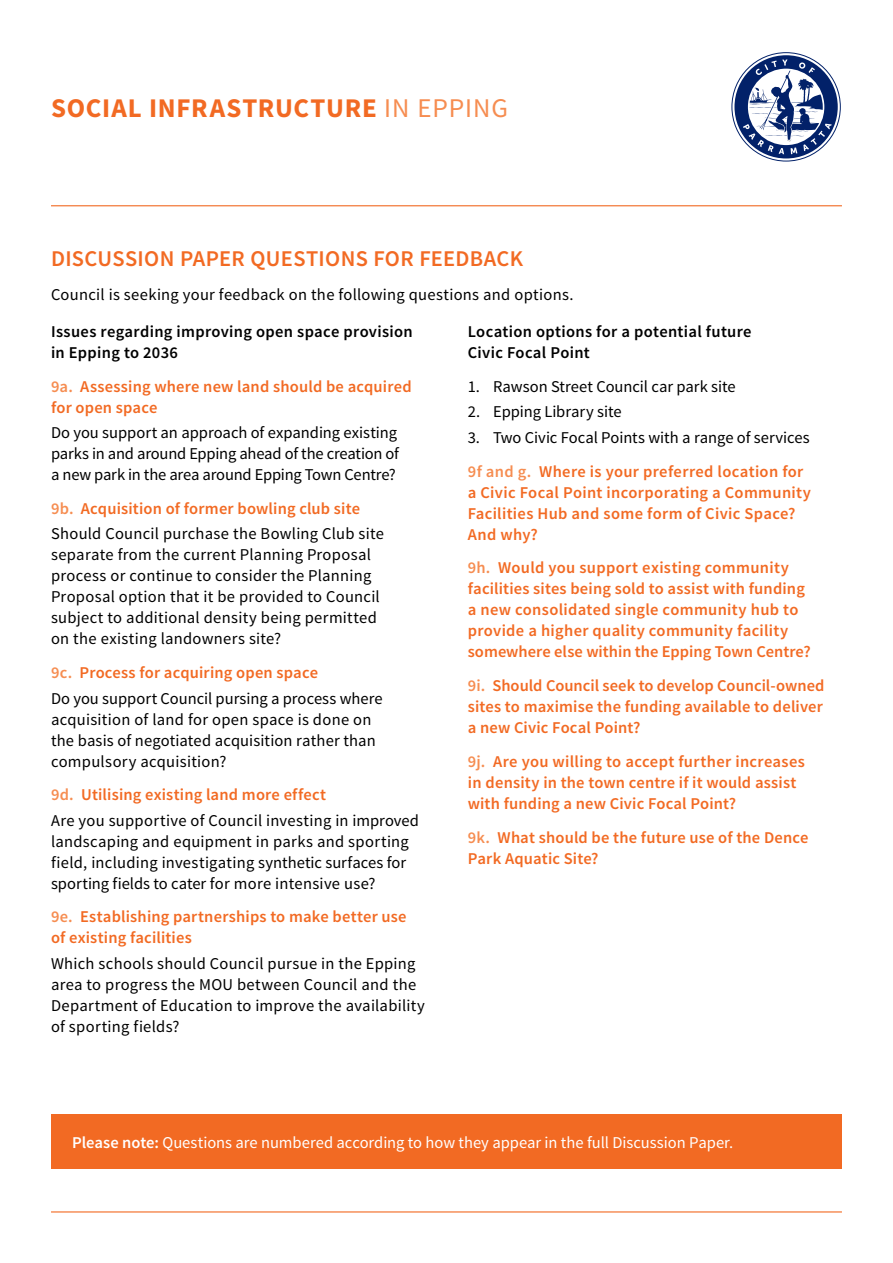
<style>
.page{position:relative;width:893px;height:1263px;background:#fff}
.page>*{position:absolute;margin:0;border:0;box-sizing:border-box;transform-origin:0 0}
.t1{font:700 27px "Source Sans Pro";letter-spacing:.03em;color:#f26a23}
.t2{font:600 22.5px "Source Sans Pro";letter-spacing:.015em;color:#f26a23}
.t3{font:16.5px/21px "Source Sans Pro";letter-spacing:.015em;color:#000}
.t4{font:600 16.5px/21px "Source Sans Pro";letter-spacing:.015em;color:#f26a23}
.t5{font:16.5px/33.8px "Source Sans Pro";letter-spacing:-.005em;color:#000}
.t6{font:16.5px/21px "Source Sans Pro";letter-spacing:-.01em;color:#000}
.t7{font:600 16.5px/21px "Source Sans Pro";letter-spacing:.02em;color:#000}
.t8{font:16.5px "Source Sans Pro";color:#fff}
.s1{font-weight:400;color:#f68d51}
.s2{color:#f68d51}
.s3{font-weight:600;color:#f68d51}
.s4{font-weight:600;color:#f26a23}
.s5{font-weight:600}
</style>
<div class="page">
<svg style="left:734px;top:55px;width:104px;height:103px"></svg>
<hr style="left:51px;top:205px;width:791px;height:1px;background:#f26a23">
<hr style="left:51px;top:1211px;width:791px;height:1px;background:#f26a23">
<div style="left:51px;top:1114px;width:791px;height:55px;background:#f26a23"></div>
<h1 class="t1" style="left:51px;top:91px;width:458px">SOCIAL INFRASTRUCTURE <span class="s1">IN EPPING</span></h1>
<h2 class="t2" style="left:51px;top:244px;width:474px">DISCUSSION PAPER QUESTIONS FOR FEEDBACK</h2>
<p class="t3" style="left:51px;top:284px;width:524px">Council is seeking your feedback on the following questions and options.</p>
<p class="t7" style="left:51px;top:322px;width:363px">Issues regarding improving open space provision in Epping to 2036</p>
<p class="t4" style="left:51px;top:377px;width:362px"><span class="s2">9a.</span> Assessing where new land should be acquired for open space</p>
<p class="t6" style="left:51px;top:423px;width:350px">Do you support an approach of expanding existing parks in and around Epping ahead of the creation of a new park in the area around Epping Town Centre?</p>
<p class="t3" style="left:51px;top:496px;width:334px;line-height:25.2px"><span class="s3">9b.</span> <span class="s4">Acquisition of former bowling club site<br></span>Should Council purchase the Bowling Club site</p>
<p class="t3" style="left:51px;top:545px;width:330px">separate from the current Planning Proposal process or continue to consider the Planning Proposal option that it be provided to Council subject to additional density being permitted on the existing landowners site?</p>
<p class="t3" style="left:51px;top:660px;width:333px;line-height:25.2px"><span class="s3">9c.</span> <span class="s4">Process for acquiring open space<br></span>Do you support Council pursing a process where</p>
<p class="t3" style="left:51px;top:709px;width:326px">acquisition of land for open space is done on the basis of negotiated acquisition rather than compulsory acquisition?</p>
<p class="t3" style="left:51px;top:782px;width:369px;line-height:25.2px"><span class="s3">9d.</span> <span class="s4">Utilising existing land more effect<br></span>Are you supportive of Council investing in improved</p>
<p class="t3" style="left:51px;top:831px;width:359px">landscaping and equipment in parks and sporting field, including investigating synthetic surfaces for sporting fields to cater for more intensive use?</p>
<p class="t4" style="left:51px;top:907px;width:357px"><span class="s2">9e.</span> Establishing partnerships to make better use of existing facilities</p>
<p class="t3" style="left:51px;top:953px;width:375px">Which schools should Council pursue in the Epping area to progress the MOU between Council and the Department of Education to improve the availability of sporting fields?</p>
<p class="t7" style="left:468px;top:322px;width:285px">Location options for a potential future<br>Civic Focal Point</p>
<p class="t5" style="left:468px;top:370px;width:269px">1. Rawson Street Council car park site</p>
<p class="t5" style="left:468px;top:395px;width:155px">2. Epping Library site</p>
<p class="t5" style="left:468px;top:421px;width:344px">3. Two Civic Focal Points with a range of services<br><span class="s3">9f and g.</span> <span class="s4">Where is your preferred location for</span></p>
<p class="t4" style="left:468px;top:482px;width:345px">a Civic Focal Point incorporating a Community<br>Facilities Hub and some form of Civic Space?<br>And why?</p>
<p class="t4" style="left:468px;top:558px;width:344px"><span class="s2">9h.</span> Would you support existing community facilities sites being sold to assist with funding a new consolidated single community hub to provide a higher quality community facility somewhere else within the Epping Town Centre?</p>
<p class="t4" style="left:468px;top:675px;width:358px;text-align:justify"><span class="s2">9i.</span> Should Council seek to develop Council-owned sites to maximise the funding available to deliver a new Civic Focal Point?</p>
<p class="t4" style="left:468px;top:751px;width:339px"><span class="s2">9j.</span> Are you willing to accept further increases in density in the town centre if it would assist with funding a new Civic Focal Point?</p>
<p class="t4" style="left:468px;top:827px;width:342px"><span class="s2">9k.</span> What should be the future use of the Dence<br>Park Aquatic Site?</p>
<p class="t8" style="left:72px;top:1132px;width:662px"><span class="s5">Please note:</span> Questions are numbered according to how they appear in the full Discussion Paper.</p>
</div>
